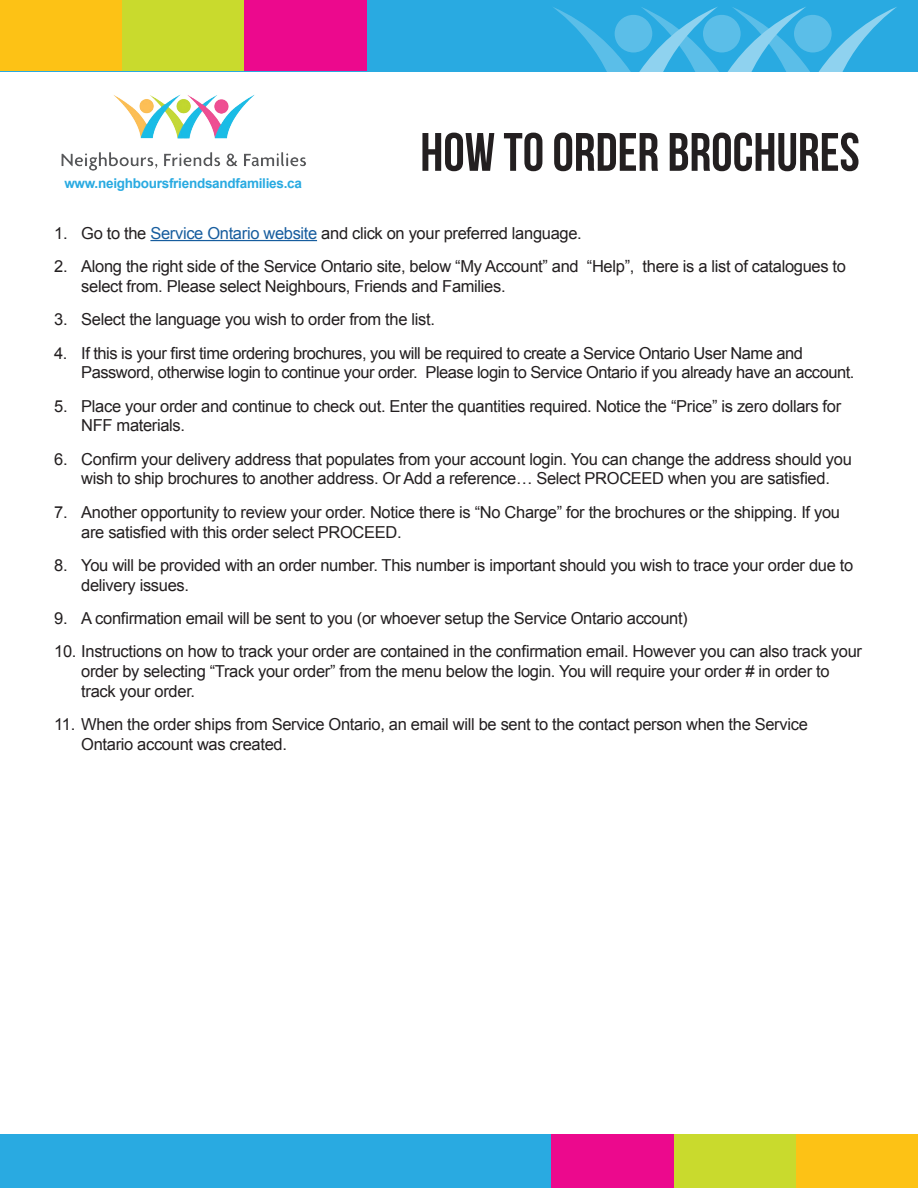
<style>
.page{position:relative;width:918px;height:1188px;background:#fff}
.page>*{position:absolute;margin:0;border:0;box-sizing:border-box;transform-origin:0 0}
.t1{font:700 54px "Bebas Neue";color:#231f20}
.t2{font:16.5px/19.8px "Arial";letter-spacing:-.02em;color:#231f20}
.t3{font:700 13.5px "Arial";letter-spacing:-.02em;color:#29aae1}
.s1{color:#175d9e}
</style>
<div class="page">
<div style="left:0;top:0;width:918px;height:71px;background:#29aae1"></div>
<div style="left:0;top:1134px;width:918px;height:54px;background:#29aae1"></div>
<div style="left:0;top:0;width:122px;height:71px;background:#fdc215"></div>
<div style="left:795px;top:1134px;width:123px;height:54px;background:#fdc215"></div>
<div style="left:122px;top:0;width:122px;height:71px;background:#c9da2d"></div>
<div style="left:673px;top:1134px;width:122px;height:54px;background:#c9da2d"></div>
<div style="left:244px;top:0;width:122px;height:71px;background:#ec098d"></div>
<div style="left:551px;top:1134px;width:122px;height:54px;background:#ec098d"></div>
<svg style="left:552px;top:7px;width:346px;height:65px"></svg>
<div style="left:794px;top:15px;width:38px;height:37px;background:#5bbee8;border-radius:50%"></div>
<img style="left:61px;top:94px;width:245px;height:77px">
<hr style="left:150px;top:240px;width:167px;height:1px;background:#175d9e">
<p class="t3" style="left:64px;top:174px;width:239px">www.neighboursfriendsandfamilies.ca</p>
<h1 class="t1" style="left:420px;top:123px;width:441px">HOW TO ORDER BROCHURES</h1>
<p class="t2" style="left:54px;top:223px;width:529px">1. Go to the <span class="s1">Service Ontario website</span> and click on your preferred language.</p>
<p class="t2" style="left:81px;top:257px;width:766px;text-indent:-27px">2. Along the right side of the Service Ontario site, below “My Account” and “Help”, there is a list of catalogues to select from. Please select Neighbours, Friends and Families.</p>
<p class="t2" style="left:54px;top:310px;width:382px">3. Select the language you wish to order from the list.</p>
<p class="t2" style="left:81px;top:343px;width:775px;text-indent:-27px">4. If this is your first time ordering brochures, you will be required to create a Service Ontario User Name and<br>Password, otherwise login to continue your order. Please login to Service Ontario if you already have an account.</p>
<p class="t2" style="left:81px;top:396px;width:761px;text-indent:-27px">5. Place your order and continue to check out. Enter the quantities required. Notice the “Price” is zero dollars for<br>NFF materials.</p>
<p class="t2" style="left:54px;top:449px;width:799px;text-align:center">6. Confirm your delivery address that populates from your account login. You can change the address should you wish to ship brochures to another address. Or Add a reference… Select PROCEED when you are satisfied.</p>
<p class="t2" style="left:81px;top:502px;width:760px;text-indent:-27px">7. Another opportunity to review your order. Notice there is “No Charge” for the brochures or the shipping. If you are satisfied with this order select PROCEED.</p>
<p class="t2" style="left:81px;top:555px;width:773px;text-indent:-27px">8. You will be provided with an order number. This number is important should you wish to trace your order due to delivery issues.</p>
<p class="t2" style="left:54px;top:608px;width:635px">9. A confirmation email will be sent to you (or whoever setup the Service Ontario account)</p>
<p class="t2" style="left:81px;top:642px;width:782px;text-indent:-27px">10. Instructions on how to track your order are contained in the confirmation email. However you can also track your order by selecting “Track your order” from the menu below the login. You will require your order # in order to track your order.</p>
<p class="t2" style="left:81px;top:715px;width:728px;text-indent:-27px">11. When the order ships from Service Ontario, an email will be sent to the contact person when the Service<br>Ontario account was created.</p>
</div>
